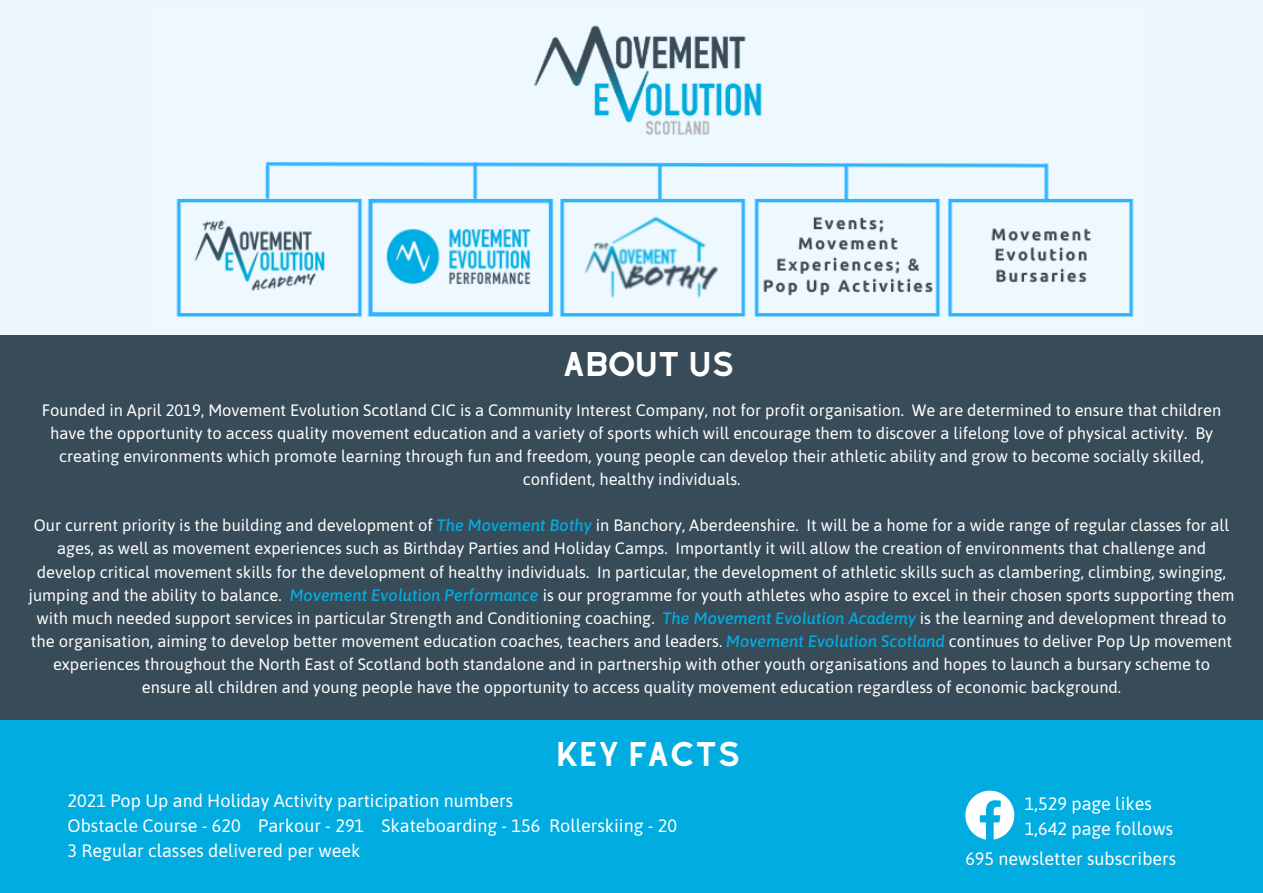
<style>
.page{position:relative;width:1263px;height:893px;background:#ecf8fe}
.page>*{position:absolute;margin:0;border:0;box-sizing:border-box;transform-origin:0 0}
.t1{font:30px "Alyssum Sans";color:#fff}
.t2{font:18px "Asap";color:#fff}
.t3{font:16.5px/23.1px "Asap";color:#fff;text-align:center}
.s1{font-weight:500;font-style:italic;color:#01ace0}
</style>
<div class="page">
<div style="left:0;top:335px;width:1263px;height:385px;background:#384b58"></div>
<div style="left:0;top:720px;width:1263px;height:172px;background:#01ace0"></div>
<img style="left:176px;top:25px;width:958px;height:292px">
<svg style="left:965px;top:790px;width:49px;height:49px"></svg>
<p class="t1" style="left:563px;top:346px;width:173px">ABOUT US</p>
<p class="t3" style="left:42px;top:398px;width:1181px">Founded in April 2019, Movement Evolution Scotland CIC is a Community Interest Company, not for profit organisation. We are determined to ensure that children have the opportunity to access quality movement education and a variety of sports which will encourage them to discover a lifelong love of physical activity. By creating environments which promote learning through fun and freedom, young people can develop their athletic ability and grow to become socially skilled, confident, healthy individuals.</p>
<p class="t3" style="left:29px;top:514px;width:1207px">Our current priority is the building and development of <span class="s1">The Movement Bothy</span> in Banchory, Aberdeenshire. It will be a home for a wide range of regular classes for all ages, as well as movement experiences such as Birthday Parties and Holiday Camps. Importantly it will allow the creation of environments that challenge and develop critical movement skills for the development of healthy individuals. In particular, the development of athletic skills such as clambering, climbing, swinging, jumping and the ability to balance. <span class="s1">Movement Evolution Performance</span> is our programme for youth athletes who aspire to excel in their chosen sports supporting them with much needed support services in particular Strength and Conditioning coaching. <span class="s1">The Movement Evolution Academy</span> is the learning and development thread to the organisation, aiming to develop better movement education coaches, teachers and leaders. <span class="s1">Movement Evolution Scotland</span> continues to deliver Pop Up movement experiences throughout the North East of Scotland both standalone and in partnership with other youth organisations and hopes to launch a bursary scheme to ensure all children and young people have the opportunity to access quality movement education regardless of economic background.</p>
<p class="t1" style="left:557px;top:736px;width:185px">KEY FACTS</p>
<p class="t2" style="left:68px;top:790px;width:447px">2021 Pop Up and Holiday Activity participation numbers</p>
<p class="t2" style="left:68px;top:815px;width:611px">Obstacle Course - 620 Parkour - 291 Skateboarding - 156 Rollerskiing - 20</p>
<p class="t2" style="left:68px;top:840px;width:295px">3 Regular classes delivered per week</p>
<p class="t2" style="left:1025px;top:793px;width:128px">1,529 page likes</p>
<p class="t2" style="left:1025px;top:818px;width:150px">1,642 page follows</p>
<p class="t2" style="left:965px;top:848px;width:212px">695 newsletter subscribers</p>
</div>
